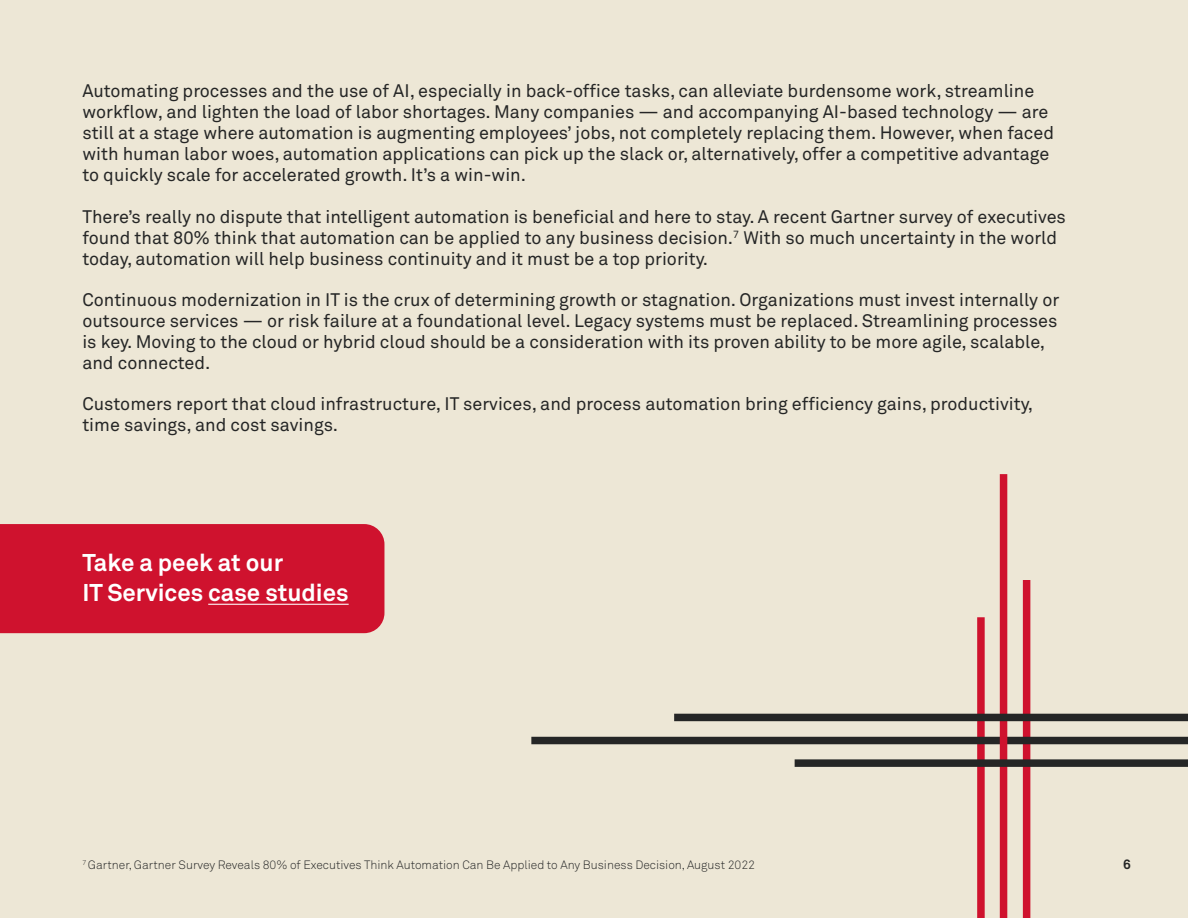
<style>
.page{position:relative;width:1188px;height:918px;background:#ede7d6}
.page>*{position:absolute;margin:0;border:0;box-sizing:border-box;transform-origin:0 0}
.Standard_Subheading{font:700 24px/30px "Akkurat Pro";color:#fff}
.Standard_Body_Copy_B{font:18px/21px "Akkurat Pro";color:#252626}
.t1{font:700 13.5px "Akkurat Pro";color:#252626}
.Standard_Subheading-2{font:300 12px "Akkurat Pro";color:#252626}
</style>
<div class="page">
<div style="left:0;top:524px;width:384px;height:109px;background:#cf122e"></div>
<hr style="left:208px;top:604px;width:141px;height:1px;background:#fff">
<div style="left:1023px;top:580px;width:7px;height:338px;background:#cf122e"></div>
<div style="left:977px;top:617px;width:8px;height:301px;background:#cf122e"></div>
<div style="left:531px;top:737px;width:657px;height:7px;background:#252626"></div>
<div style="left:1000px;top:474px;width:7px;height:444px;background:#cf122e"></div>
<div style="left:674px;top:714px;width:514px;height:7px;background:#252626"></div>
<div style="left:795px;top:759px;width:393px;height:8px;background:#252626"></div>
<p class="Standard_Body_Copy_B" style="left:82px;top:81px;width:973px">Automating processes and the use of AI, especially in back-office tasks, can alleviate burdensome work, streamline workflow, and lighten the load of labor shortages. Many companies — and accompanying AI-based technology — are still at a stage where automation is augmenting employees’ jobs, not completely replacing them. However, when faced with human labor woes, automation applications can pick up the slack or, alternatively, offer a competitive advantage to quickly scale for accelerated growth. It’s a win-win.</p>
<p class="Standard_Body_Copy_B" style="left:82px;top:206px;width:985px">There’s really no dispute that intelligent automation is beneficial and here to stay. A recent Gartner survey of executives found that 80% think that automation can be applied to any business decision.<sup>7</sup> With so much uncertainty in the world today, automation will help business continuity and it must be a top priority.</p>
<p class="Standard_Body_Copy_B" style="left:82px;top:289px;width:978px">Continuous modernization in IT is the crux of determining growth or stagnation. Organizations must invest internally or outsource services — or risk failure at a foundational level. Legacy systems must be replaced. Streamlining processes is key. Moving to the cloud or hybrid cloud should be a consideration with its proven ability to be more agile, scalable, and connected.</p>
<p class="Standard_Body_Copy_B" style="left:82px;top:393px;width:952px">Customers report that cloud infrastructure, IT services, and process automation bring efficiency gains, productivity, time savings, and cost savings.</p>
<p class="Standard_Subheading" style="left:82px;top:548px;width:268px">Take a peek at our<br>IT Services case studies</p>
<p class="Standard_Subheading-2" style="left:82px;top:857px;width:674px"><sup>7</sup> Gartner, Gartner Survey Reveals 80% of Executives Think Automation Can Be Applied to Any Business Decision, August 2022</p>
<p class="t1" style="left:1123px;top:856px;width:9px">6</p>
</div>
